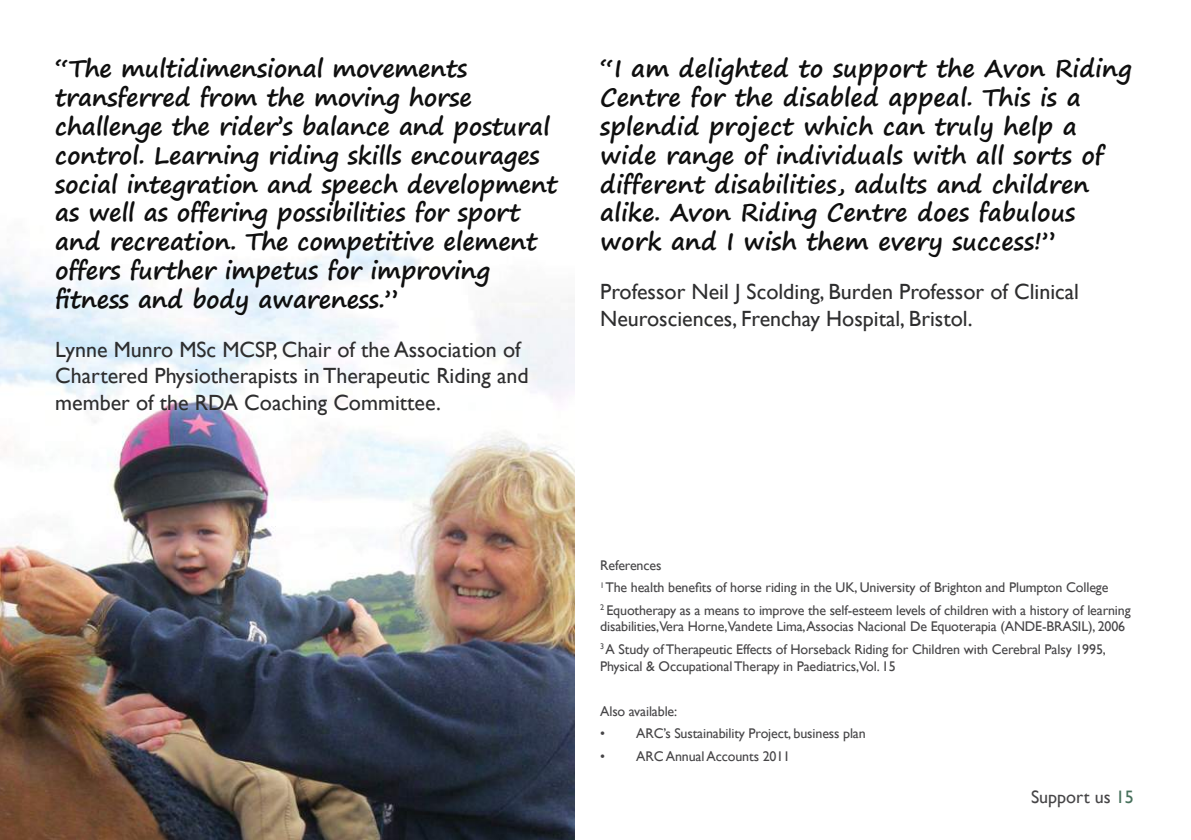
<style>
.page{position:relative;width:1191px;height:840px;background:#fff}
.page>*{position:absolute;margin:0;border:0;box-sizing:border-box;transform-origin:0 0}
.t1{font:700 24px/28.8px "Segoe Print";letter-spacing:-.01em;color:#0f0f0f}
.t2{font:22px/26.4px "Gill Sans";color:#2e2e2f}
.t3{font:18px "Gill Sans";color:#464547}
.t4{font:14px/22.4px "Gill Sans";letter-spacing:-.01em;color:#464547}
.s1{color:#47705b}
</style>
<div class="page">
<img style="left:0;top:241px;width:574px;height:598px">
<p class="t1" style="left:55px;top:53px;width:504px">“The multidimensional movements transferred from the moving horse challenge the rider’s balance and postural control. Learning riding skills encourages social integration and speech development as well as offering possibilities for sport and recreation. The competitive element offers further impetus for improving fitness and body awareness.”</p>
<p class="t2" style="left:55px;top:336px;width:475px">Lynne Munro MSc MCSP, Chair of the Association of<br>Chartered Physiotherapists in Therapeutic Riding and member of the RDA Coaching Committee.</p>
<p class="t1" style="left:600px;top:53px;width:533px">“I am delighted to support the Avon Riding Centre for the disabled appeal. This is a splendid project which can truly help a wide range of individuals with all sorts of different disabilities, adults and children alike. Avon Riding Centre does fabulous work and I wish them every success!”</p>
<p class="t2" style="left:600px;top:279px;width:480px">Professor Neil J Scolding, Burden Professor of Clinical<br>Neurosciences, Frenchay Hospital, Bristol.</p>
<p class="t4" style="left:600px;top:553px;width:532px">References<br><sup>1</sup> The health benefits of horse riding in the UK, University of Brighton and Plumpton College<br><sup>2</sup> Equotherapy as a means to improve the self-esteem levels of children with a history of learning</p>
<p class="t4" style="left:600px;top:615px;width:526px">disabilities,Vera Horne,Vandete Lima,Associas Nacional De Equoterapia (ANDE-BRASIL), 2006<br><sup>3</sup> A Study of Therapeutic Effects of Horseback Riding for Children with Cerebral Palsy 1995,</p>
<p class="t4" style="left:600px;top:654px;width:297px">Physical &amp; Occupational Therapy in Paediatrics,Vol. 15</p>
<p class="t4" style="left:600px;top:699px;width:78px">Also available:</p>
<p class="t4" style="left:600px;top:722px;width:267px">• ARC’s Sustainability Project, business plan</p>
<p class="t4" style="left:600px;top:744px;width:191px">• ARC Annual Accounts 2011</p>
<p class="t3" style="left:1031px;top:786px;width:104px">Support us <span class="s1">15</span></p>
</div>
